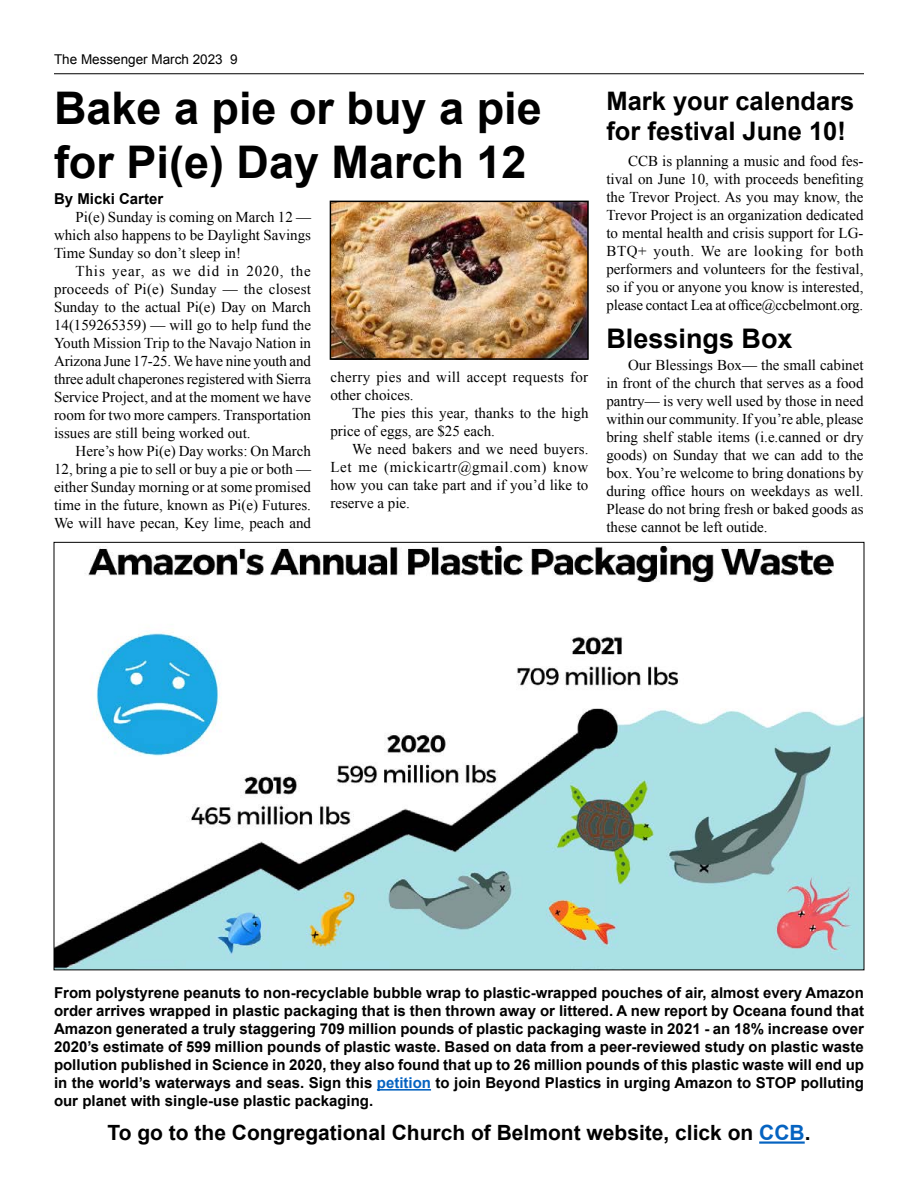
<style>
.page{position:relative;width:918px;height:1188px;background:#fff}
.page>*{position:absolute;margin:0;border:0;box-sizing:border-box;transform-origin:0 0}
.t1{font:700 45px/54px "Arial";color:#000}
.t2{font:700 27px "Arial";color:#000}
.t3{font:700 25.5px/30.6px "Arial";color:#000}
.t4{font:700 21px "Arial";color:#000}
.t5{font:15px/18px "Times New Roman";color:#000;text-align:justify}
.t6{font:700 15px/18px "Arial";color:#000;text-align:justify}
.t7{font:15px/18px "Times New Roman";letter-spacing:.02em;color:#000}
.t8{font:13.5px "Arial";color:#000}
.s1{color:#0563c1}
</style>
<div class="page">
<hr style="left:54px;top:73px;width:810px;height:1px;background:#000">
<hr style="left:759px;top:1141px;width:46px;height:3px;background:#0563c1">
<img style="left:56px;top:545px;width:806px;height:423px">
<hr style="left:377px;top:1089px;width:54px;height:2px;background:#0563c1">
<img style="left:333px;top:204px;width:253px;height:153px">
<div style="left:330px;top:201px;width:259px;height:159px;border:2px solid #000"></div>
<p class="t8" style="left:54px;top:50px;width:185px">The Messenger March 2023 9</p>
<h1 class="t1" style="left:54px;top:83px;width:489px">Bake a pie or buy a pie for Pi(e) Day March 12</h1>
<p class="t6" style="left:54px;top:190px;width:111px">By Micki Carter</p>
<p class="t5" style="left:54px;top:208px;width:259px;text-indent:22px">Pi(e) Sunday is coming on March 12 — which also happens to be Daylight Savings Time Sunday so don’t sleep in!</p>
<p class="t5" style="left:54px;top:262px;width:259px;text-indent:22px">This year, as we did in 2020, the proceeds of Pi(e) Sunday — the closest Sunday to the actual Pi(e) Day on March 14(159265359) — will go to help fund the Youth Mission Trip to the Navajo Nation in Arizona June 17-25. We have nine youth and three adult chaperones registered with Sierra Service Project, and at the moment we have room for two more campers. Transportation issues are still being worked out.</p>
<p class="t5" style="left:54px;top:442px;width:259px;text-indent:22px">Here’s how Pi(e) Day works: On March 12, bring a pie to sell or buy a pie or both — either Sunday morning or at some promised time in the future, known as Pi(e) Futures.<br>We will have pecan, Key lime, peach and</p>
<p class="t7" style="left:330px;top:368px;width:259px">cherry pies and will accept requests for other choices.</p>
<p class="t5" style="left:330px;top:404px;width:260px;text-indent:22px">The pies this year, thanks to the high price of eggs, are $25 each.</p>
<p class="t5" style="left:330px;top:440px;width:260px;text-indent:22px">We need bakers and we need buyers.<br>Let me (mickicartr@gmail.com) know how you can take part and if you’d like to reserve a pie.</p>
<h3 class="t3" style="left:606px;top:86px;width:250px">Mark your calendars for festival June 10!</h3>
<p class="t5" style="left:606px;top:152px;width:259px;text-indent:22px">CCB is planning a music and food fes&shy;tival on June 10, with proceeds benefiting the Trevor Project. As you may know, the Trevor Project is an organization dedicated to mental health and crisis support for LG-BTQ+ youth. We are looking for both performers and volunteers for the festival, so if you or anyone you know is interested, please contact Lea at office@ccbelmont.org.</p>
<h2 class="t2" style="left:606px;top:321px;width:188px">Blessings Box</h2>
<p class="t5" style="left:606px;top:356px;width:259px;text-indent:22px">Our Blessings Box— the small cabinet in front of the church that serves as a food pantry— is very well used by those in need within our community. If you’re able, please bring shelf stable items (i.e.canned or dry goods) on Sunday that we can add to the box. You’re welcome to bring donations by during office hours on weekdays as well.<br>Please do not bring fresh or baked goods as these cannot be left outide.</p>
<p class="t6" style="left:54px;top:984px;width:812px">From polystyrene peanuts to non-recyclable bubble wrap to plastic-wrapped pouches of air, almost every Amazon order arrives wrapped in plastic packaging that is then thrown away or littered. A new report by Oceana found that Amazon generated a truly staggering 709 million pounds of plastic packaging waste in 2021 - an 18% increase over 2020’s estimate of 599 million pounds of plastic waste. Based on data from a peer-reviewed study on plastic waste pollution published in Science in 2020, they also found that up to 26 million pounds of this plastic waste will end up in the world’s waterways and seas. Sign this <span class="s1">petition</span> to join Beyond Plastics in urging Amazon to STOP polluting our planet with single-use plastic packaging.</p>
<h3 class="t4" style="left:107px;top:1119px;width:705px">To go to the Congregational Church of Belmont website, click on <span class="s1">CCB</span>.</h3>
</div>
